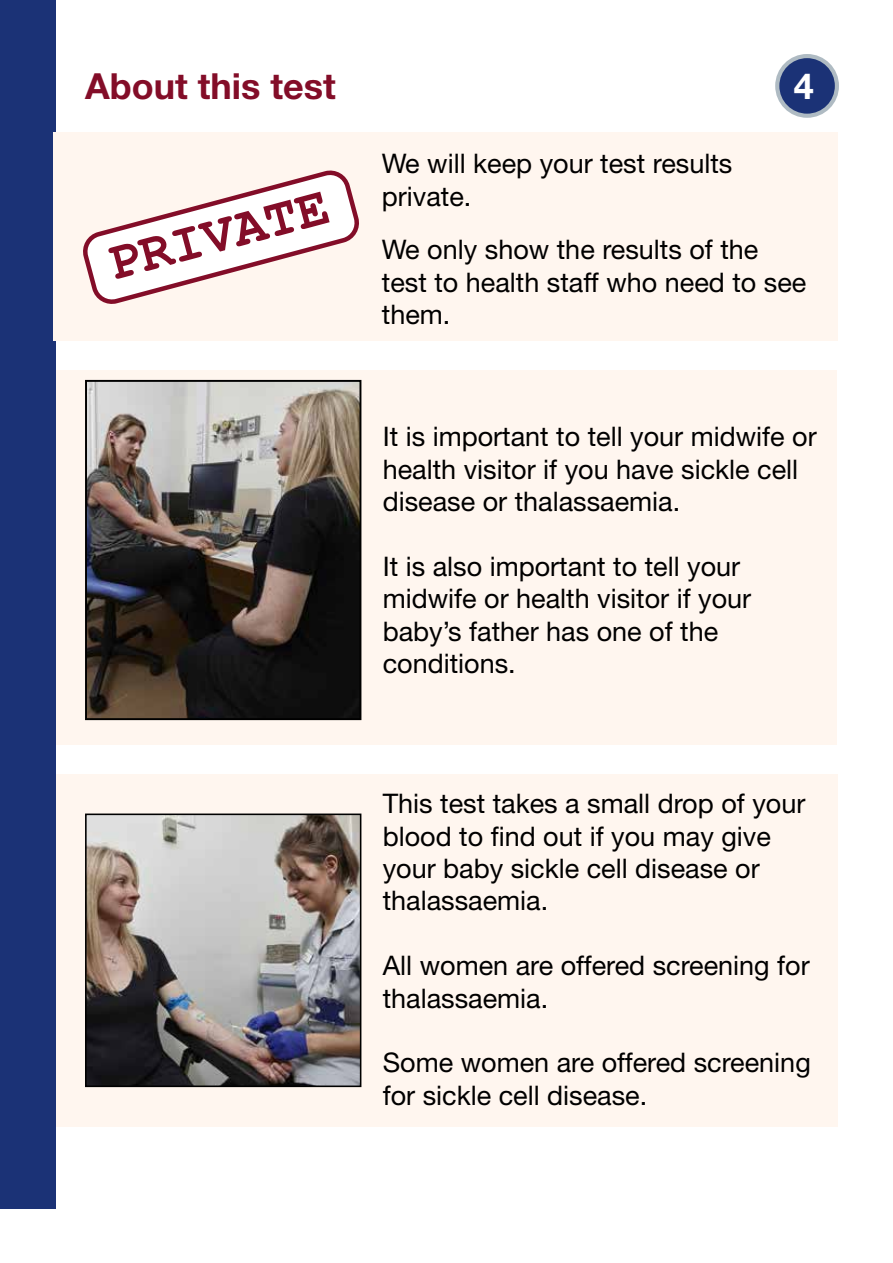
<style>
.page{position:relative;width:893px;height:1263px;background:#fff}
.page>*{position:absolute;margin:0;border:0;box-sizing:border-box;transform-origin:0 0}
.t1{font:700 54px "Courier New";color:#830d28}
.t2{font:700 36px "Helvetica Neue LT Std";color:#830d28}
.t3{font:700 36px "Helvetica Neue LT Std";color:#fff}
.t4{font:27px/32.4px "Helvetica Neue LT Std";color:#000}
</style>
<div class="page">
<div style="left:54px;top:370px;width:783px;height:375px;background:#fff6ef"></div>
<div style="left:777px;top:56px;width:60px;height:60px;background:#1b3276;border-radius:50%"></div>
<div style="left:775px;top:54px;width:64px;height:64px;border:4px solid #afbbc3;border-radius:50%"></div>
<div style="left:55px;top:774px;width:783px;height:352px;background:#fff6ef"></div>
<img style="left:88px;top:383px;width:270px;height:334px">
<div style="left:85px;top:380px;width:276px;height:340px;border:2px solid #000"></div>
<div style="left:0;top:0;width:55px;height:1209px;background:#1b3276"></div>
<img style="left:88px;top:816px;width:270px;height:268px">
<div style="left:85px;top:813px;width:276px;height:274px;border:2px solid #000"></div>
<div style="left:53px;top:132px;width:785px;height:209px;background:#fff6ef"></div>
<svg style="left:83px;top:171px;width:276px;height:133px"></svg>
<h2 class="t2" style="left:85px;top:64px;width:252px">About this test</h2>
<h1 class="t1" style="left:100px;top:232px;width:228px;rotate:-15deg">PRIVATE</h1>
<h2 class="t3" style="left:794px;top:64px;width:22px">4</h2>
<p class="t4" style="left:382px;top:147px;width:352px">We will keep your test results private.</p>
<p class="t4" style="left:382px;top:233px;width:426px">We only show the results of the test to health staff who need to see them.</p>
<p class="t4" style="left:383px;top:420px;width:436px">It is important to tell your midwife or health visitor if you have sickle cell disease or thalassaemia.</p>
<p class="t4" style="left:383px;top:550px;width:370px">It is also important to tell your midwife or health visitor if your baby’s father has one of the conditions.</p>
<p class="t4" style="left:383px;top:787px;width:424px">This test takes a small drop of your blood to find out if you may give your baby sickle cell disease or thalassaemia.</p>
<p class="t4" style="left:383px;top:949px;width:429px">All women are offered screening for thalassaemia.</p>
<p class="t4" style="left:383px;top:1046px;width:430px">Some women are offered screening for sickle cell disease.</p>
</div>
